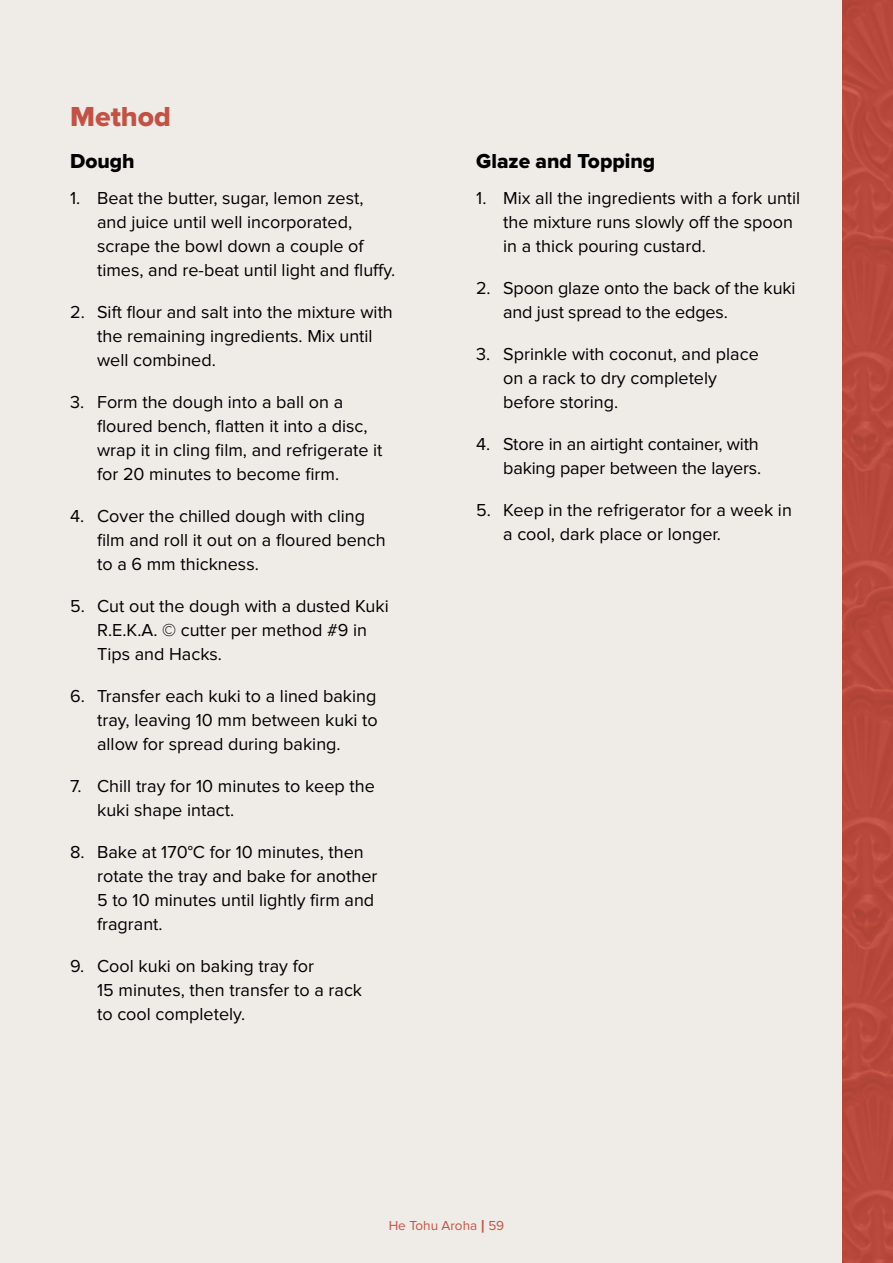
<style>
.page{position:relative;width:893px;height:1263px;background:#efebe7}
.page>*{position:absolute;margin:0;border:0;box-sizing:border-box;transform-origin:0 0}
.t1{font:28.5px "Proxima Nova Extrabld";color:#c35246}
.t2{font:21px "Proxima Nova Extrabld";color:#000}
.t3{font:18px/24px "Proxima Nova";color:#000}
.t4{font:13.5px "Proxima Nova";color:#c35246}
.s1{font-family:"Montserrat";font-weight:600}
</style>
<div class="page">
<img style="left:843px;top:0;width:50px;height:200px">
<div style="left:843px;top:514px;width:50px;height:32px;background:#ba493d"></div>
<img style="left:843px;top:200px;width:50px;height:314px">
<img style="left:843px;top:546px;width:50px;height:102px">
<img style="left:843px;top:998px;width:50px;height:39px">
<img style="left:843px;top:648px;width:50px;height:350px">
<img style="left:843px;top:1037px;width:50px;height:226px">
<h1 class="t1" style="left:70px;top:100px;width:103px">Method</h1>
<p class="t2" style="left:70px;top:149px;width:66px">Dough</p>
<p class="t3" style="left:97px;top:186px;width:300px;text-indent:-27px">1. Beat the butter, sugar, lemon zest, and juice until well incorporated, scrape the bowl down a couple of times, and re-beat until light and fluffy.</p>
<p class="t3" style="left:97px;top:300px;width:297px;text-indent:-27px">2. Sift flour and salt into the mixture with the remaining ingredients. Mix until well combined.</p>
<p class="t3" style="left:97px;top:390px;width:287px;text-indent:-27px">3. Form the dough into a ball on a floured bench, flatten it into a disc, wrap it in cling film, and refrigerate it for 20 minutes to become firm.</p>
<p class="t3" style="left:97px;top:504px;width:290px;text-indent:-27px">4. Cover the chilled dough with cling film and roll it out on a floured bench to a 6 mm thickness.</p>
<p class="t3" style="left:97px;top:594px;width:293px;text-indent:-27px">5. Cut out the dough with a dusted Kuki<br>R.E.K.A. © cutter per method #9 in<br>Tips and Hacks.</p>
<p class="t3" style="left:97px;top:684px;width:282px;text-align:justify;text-indent:-27px">6. Transfer each kuki to a lined baking tray, leaving 10 mm between kuki to allow for spread during baking.</p>
<p class="t3" style="left:97px;top:774px;width:279px;text-indent:-27px">7. Chill tray for 10 minutes to keep the kuki shape intact.</p>
<p class="t3" style="left:97px;top:840px;width:282px;text-indent:-27px">8. Bake at 170°C for 10 minutes, then rotate the tray and bake for another<br>5 to 10 minutes until lightly firm and fragrant.</p>
<p class="t3" style="left:97px;top:954px;width:267px;text-indent:-27px">9. Cool kuki on baking tray for<br>15 minutes, then transfer to a rack to cool completely.</p>
<p class="t2" style="left:476px;top:149px;width:180px">Glaze and Topping</p>
<p class="t3" style="left:503px;top:186px;width:299px;text-indent:-27px">1. Mix all the ingredients with a fork until the mixture runs slowly off the spoon in a thick pouring custard.</p>
<p class="t3" style="left:503px;top:276px;width:294px;text-indent:-27px">2. Spoon glaze onto the back of the kuki and just spread to the edges.</p>
<p class="t3" style="left:503px;top:342px;width:257px;text-indent:-27px">3. Sprinkle with coconut, and place on a rack to dry completely before storing.</p>
<p class="t3" style="left:476px;top:432px;width:287px;text-align:right">4. Store in an airtight container, with baking paper between the layers.</p>
<p class="t3" style="left:503px;top:498px;width:290px;text-indent:-27px">5. Keep in the refrigerator for a week in a cool, dark place or longer.</p>
<p class="t4" style="left:389px;top:1218px;width:117px">He Tohu Aroha <span class="s1">|</span> 59</p>
</div>
